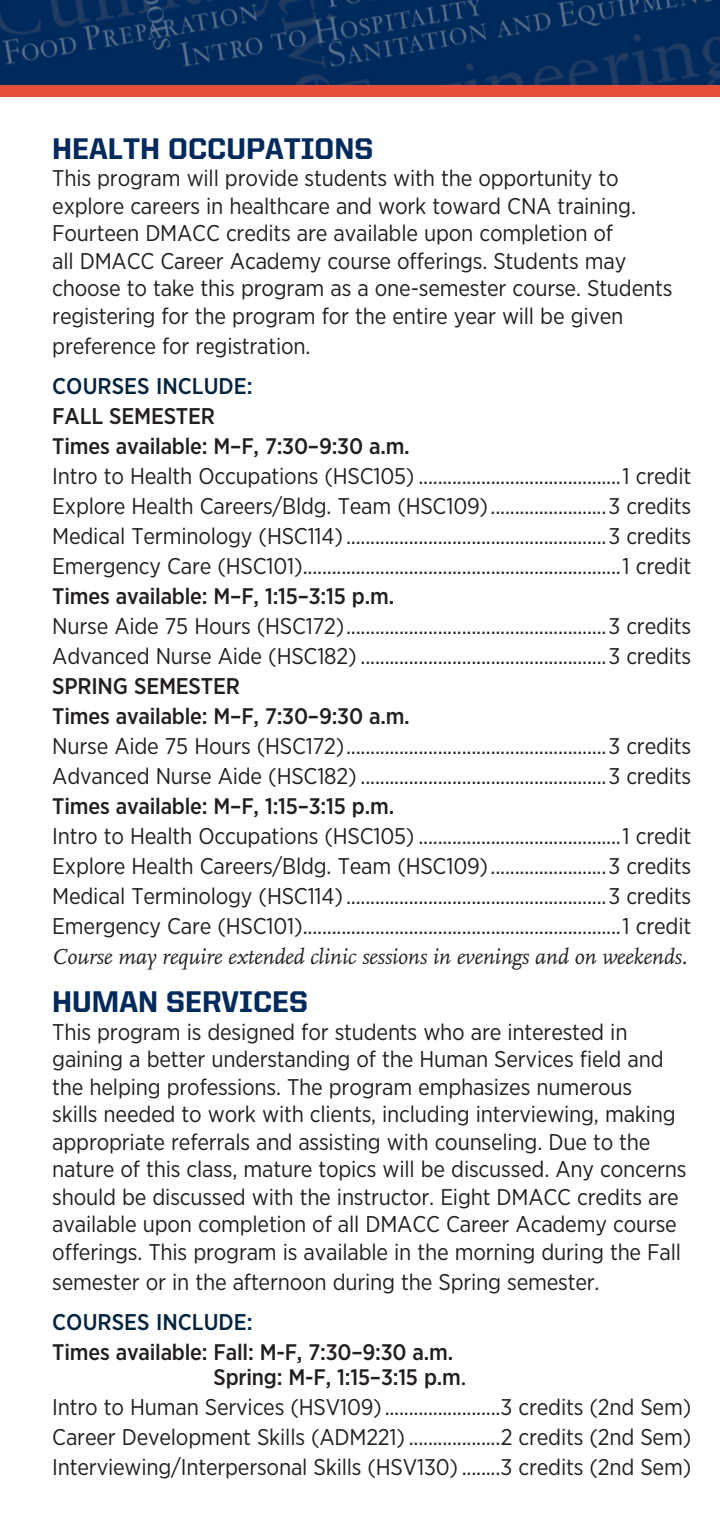
<style>
.page{position:relative;width:720px;height:1530px;background:#fff}
.page>*{position:absolute;margin:0;border:0;box-sizing:border-box;transform-origin:0 0}
.t1{font:800 30px "United Sans Reg";color:#00295c}
.t2{font:22.75px/27.5px "Gotham Narrow";letter-spacing:-.01em;color:#231f20}
.t3{font:500 22.75px "Gotham Narrow";color:#002340}
.t4{font:500 22.75px "Gotham Narrow";letter-spacing:-.01em;color:#231f20}
.t5{font:500 22.5px "Gotham Narrow";letter-spacing:-.01em;color:#231f20}
.t6{font:italic 22.5px "Scala LF";letter-spacing:-.01em;color:#231f20}
.s1{font-family:"Scala LF";font-weight:700}
</style>
<div class="page">
<img style="left:0;top:0;width:720px;height:86px">
<div style="left:0;top:86px;width:720px;height:11px;background:#e74f3c"></div>
<h4 class="t1" style="left:52px;top:132px;width:323px">HEALTH OCCUPATIONS</h4>
<p class="t2" style="left:52px;top:164px;width:622px">This program will provide students with the opportunity to explore careers in healthcare and work toward CNA training.<br>Fourteen DMACC credits are available upon completion of<br>all DMACC Career Academy course oferings. Students may choose to take this program as a one-semester course. Students registering for the program for the entire year will be given</p>
<p class="t2" style="left:52px;top:331px;width:260px">preference for registration.</p>
<p class="t3" style="left:52px;top:371px;width:202px">COURSES INCLUDE:</p>
<p class="t4" style="left:52px;top:401px;width:164px">FALL SEMESTER</p>
<p class="t5" style="left:52px;top:432px;width:359px">Times available: M–F, 7:30–9:30 a.m.</p>
<p class="t2" style="left:52px;top:460px;width:641px;line-height:30px;text-align:justify">Intro to Health Occupations (HSC105) ..........................................1 credit Explore Health Careers/Bldg. Team (HSC109)........................3 credits Medical Terminology (HSC114) ......................................................3 credits Emergency Care (HSC101)..................................................................1 credit</p>
<p class="t5" style="left:52px;top:582px;width:343px">Times available: M–F, 1:15–3:15 p.m.</p>
<p class="t2" style="left:52px;top:610px;width:641px;line-height:30px">Nurse Aide 75 Hours (HSC172)......................................................3 credits<br>Advanced Nurse Aide (HSC182) ...................................................3 credits</p>
<p class="t4" style="left:52px;top:671px;width:189px">SPRING SEMESTER</p>
<p class="t5" style="left:52px;top:702px;width:359px">Times available: M–F, 7:30–9:30 a.m.</p>
<p class="t2" style="left:52px;top:730px;width:641px;line-height:30px">Nurse Aide 75 Hours (HSC172)......................................................3 credits<br>Advanced Nurse Aide (HSC182) ...................................................3 credits</p>
<p class="t5" style="left:52px;top:792px;width:343px">Times available: M–F, 1:15–3:15 p.m.</p>
<p class="t2" style="left:52px;top:820px;width:641px;line-height:30px;text-align:justify">Intro to Health Occupations (HSC105) ..........................................1 credit Explore Health Careers/Bldg. Team (HSC109)........................3 credits Medical Terminology (HSC114) ......................................................3 credits Emergency Care (HSC101)..................................................................1 credit</p>
<p class="t6" style="left:52px;top:945px;width:637px">Course may require extended clinic sessions in evenings and on weekends.</p>
<h4 class="t1" style="left:52px;top:986px;width:257px">HUMAN SERVICES</h4>
<p class="t2" style="left:52px;top:1018px;width:636px">This program is designed for students who are interested in gaining a better understanding of the Human Services feld and the helping professions. The program emphasizes numerous<br>skills needed to work with clients, including interviewing, making appropriate referrals and assisting with counseling. Due to the nature of this class, mature topics will be discussed. Any concerns should be discussed with the instructor. Eight DMACC credits are available upon completion of all DMACC Career Academy course oferings. This program is available in the morning during the Fall</p>
<p class="t2" style="left:52px;top:1268px;width:549px">semester or in the afternoon during the Spring semester.</p>
<p class="t3" style="left:52px;top:1307px;width:202px">COURSES INCLUDE:</p>
<p class="t5" style="left:52px;top:1338px;width:402px">Times available: Fall: M-F, 7:30–9:30 a.m.</p>
<p class="t5" style="left:214px;top:1363px;width:254px">Spring: M-F, 1:15–3:15 p.m<span class="s1">.</span></p>
<p class="t2" style="left:52px;top:1391px;width:641px;line-height:30px;text-align:justify">Intro to Human Services (HSV109)........................3 credits (2nd Sem)<br>Career Development Skills (ADM221) ...................2 credits (2nd Sem)<br>Interviewing/Interpersonal Skills (HSV130) ........3 credits (2nd Sem)</p>
</div>
